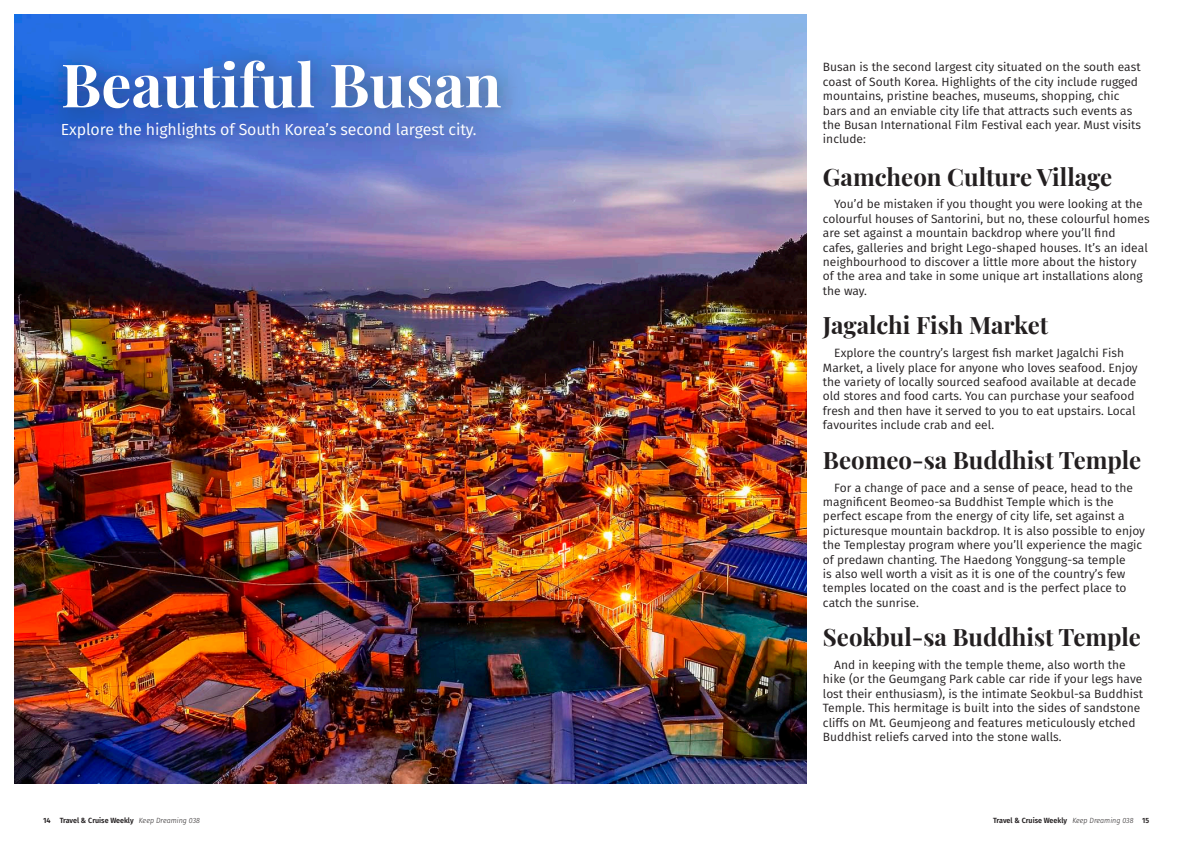
<style>
.page{position:relative;width:1191px;height:842px;background:#fff}
.page>*{position:absolute;margin:0;border:0;box-sizing:border-box;transform-origin:0 0}
.TCW_title{font:700 60px "Playfair Display";color:#fff}
.TCW_mini_head{font:700 24px "Playfair Display";color:#231f20}
.TCW_precede{font:16px "Fira Sans";letter-spacing:-.01em;color:#fff}
.TCW_body_with_indent{font:12px/14.4px "Fira Sans";color:#231f20}
.TCW_precede-2{font:12px/14.4px "Fira Sans";color:#231f20}
.t1{font:600 7.5px "Fira Sans";color:#231f20}
.t2{font:600 7.5px "Fira Sans";color:#231f20;scale:.95 1}
.s1{font-weight:300;font-style:italic}
</style>
<div class="page">
<img style="left:15px;top:14px;width:791px;height:769px">
<div style="left:43px;top:40px;width:478px;height:121px;background:#231f20;opacity:.5"></div>
<p class="TCW_title" style="left:61px;top:38px;width:442px">Beautiful Busan</p>
<p class="TCW_precede" style="left:61px;top:118px;width:417px">Explore the highlights of South Korea’s second largest city.</p>
<p class="TCW_precede-2" style="left:823px;top:60px;width:319px">Busan is the second largest city situated on the south east coast of South Korea. Highlights of the city include rugged mountains, pristine beaches, museums, shopping, chic bars and an enviable city life that attracts such events as the Busan International Film Festival each year. Must visits include:</p>
<p class="TCW_mini_head" style="left:823px;top:158px;width:291px">Gamcheon Culture Village</p>
<p class="TCW_body_with_indent" style="left:823px;top:197px;width:328px;text-indent:11px">You’d be mistaken if you thought you were looking at the colourful houses of Santorini, but no, these colourful homes are set against a mountain backdrop where you’ll find<br>cafes, galleries and bright Lego-shaped houses. It’s an ideal neighbourhood to discover a little more about the history of the area and take in some unique art installations along the way.</p>
<p class="TCW_mini_head" style="left:823px;top:306px;width:227px">Jagalchi Fish Market</p>
<p class="TCW_body_with_indent" style="left:823px;top:346px;width:316px;text-indent:11px">Explore the country’s largest fish market Jagalchi Fish Market, a lively place for anyone who loves seafood. Enjoy the variety of locally sourced seafood available at decade old stores and food carts. You can purchase your seafood fresh and then have it served to you to eat upstairs. Local favourites include crab and eel.</p>
<p class="TCW_mini_head" style="left:823px;top:441px;width:320px">Beomeo-sa Buddhist Temple</p>
<p class="TCW_body_with_indent" style="left:823px;top:480px;width:323px;text-indent:11px">For a change of pace and a sense of peace, head to the magnificent Beomeo-sa Buddhist Temple which is the perfect escape from the energy of city life, set against a picturesque mountain backdrop. It is also possible to enjoy the Templestay program where you’ll experience the magic of predawn chanting. The Haedong Yonggung-sa temple<br>is also well worth a visit as it is one of the country’s few temples located on the coast and is the perfect place to catch the sunrise.</p>
<p class="TCW_mini_head" style="left:823px;top:618px;width:319px">Seokbul-sa Buddhist Temple</p>
<p class="TCW_body_with_indent" style="left:823px;top:657px;width:321px;text-indent:11px">And in keeping with the temple theme, also worth the hike (or the Geumgang Park cable car ride if your legs have lost their enthusiasm), is the intimate Seokbul-sa Buddhist Temple. This hermitage is built into the sides of sandstone cliffs on Mt. Geumjeong and features meticulously etched Buddhist reliefs carved into the stone walls.</p>
<p class="t1" style="left:43px;top:814px;width:158px">14 Travel &amp; Cruise Weekly <span class="s1">Keep Dreaming 038</span></p>
<p class="t2" style="left:993px;top:814px;width:166px">Travel &amp; Cruise Weekly <span class="s1">Keep Dreaming 038</span> 15</p>
</div>
